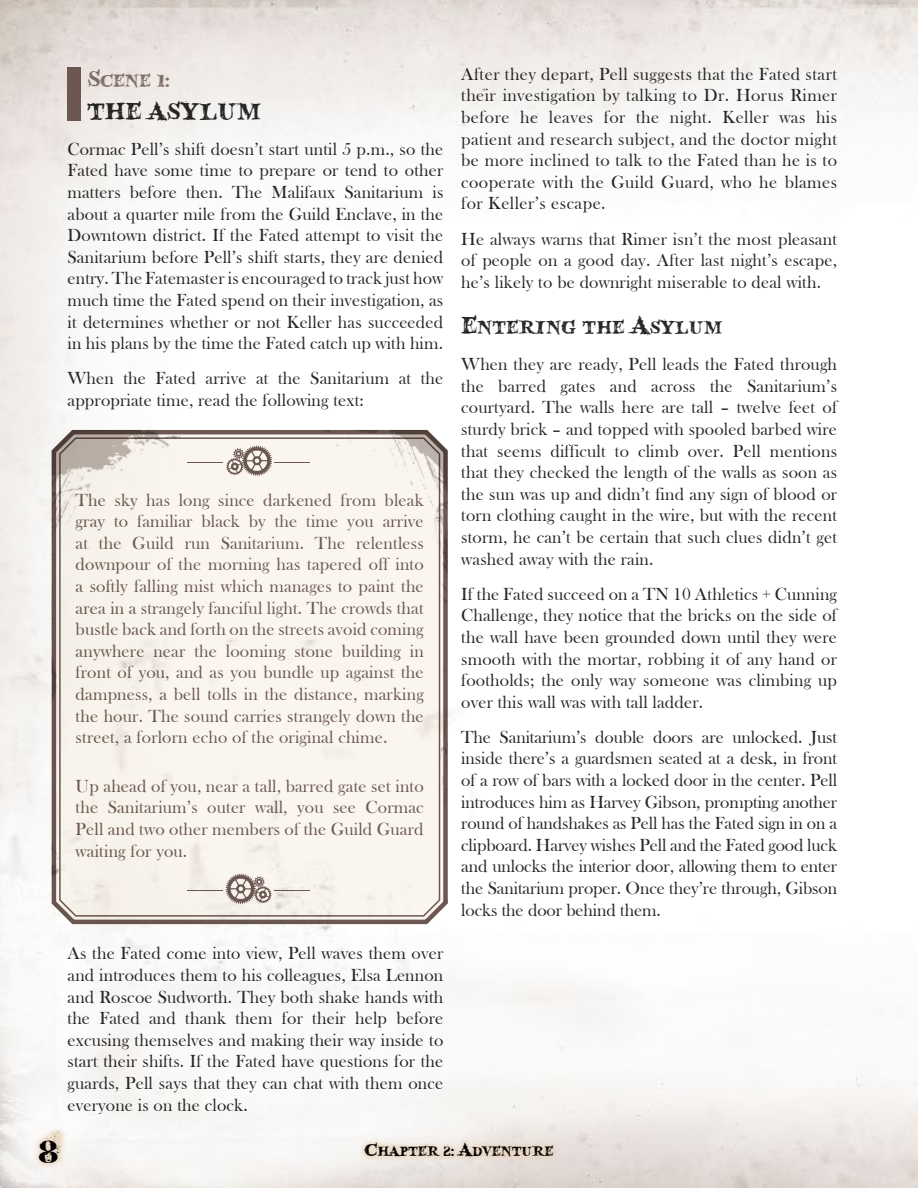
<style>
.page{position:relative;width:918px;height:1188px;background:#fff}
.page>*{position:absolute;margin:0;border:0;box-sizing:border-box;transform-origin:0 0}
.t1{font:36px "i Nked God";color:#000}
.t2{font:27px "Blood Crow";color:#000}
.t3{font:25.5px "Blood Crow";color:#6c5851}
.t4{font:19.5px "Blood Crow";color:#000}
.t5{font:18px/21.6px "Bask Old Face";letter-spacing:.01em;color:#000;text-align:justify}
.t6{font:18px/21.6px "Bask Old Face";letter-spacing:.01em;color:#6c5851;text-align:justify}
</style>
<div class="page">
<img style="left:0;top:0;width:918px;height:1188px">
<div style="left:33px;top:1126px;width:35px;height:43px;background:#ebd5bc;opacity:.78"></div>
<div style="left:359px;top:1137px;width:200px;height:26px;background:#ebd5bc;opacity:.78"></div>
<svg style="left:48px;top:426px;width:404px;height:502px"></svg>
<div style="left:59px;top:437px;width:381px;height:480px;border:2px solid #6c5851;border-radius:16px"></div>
<div style="left:68px;top:68px;width:13px;height:54px;background:#6c5851"></div>
<h3 class="t3" style="left:88px;top:62px;width:83px">Scene 1:</h3>
<h2 class="t2" style="left:88px;top:94px;width:174px">THE ASYLUM</h2>
<p class="t5" style="left:68px;top:138px;width:377px">Cormac Pell’s shift doesn’t start until 5 p.m., so the Fated have some time to prepare or tend to other matters before then. The Malifaux Sanitarium is about a quarter mile from the Guild Enclave, in the Downtown district. If the Fated attempt to visit the Sanitarium before Pell’s shift starts, they are denied entry. The Fatemaster is encouraged to track just how much time the Fated spend on their investigation, as it determines whether or not Keller has succeeded in his plans by the time the Fated catch up with him.</p>
<p class="t5" style="left:68px;top:368px;width:377px">When the Fated arrive at the Sanitarium at the appropriate time, read the following text:</p>
<p class="t6" style="left:76px;top:489px;width:350px">The sky has long since darkened from bleak gray to familiar black by the time you arrive at the Guild run Sanitarium. The relentless downpour of the morning has tapered off into a softly falling mist which manages to paint the area in a strangely fanciful light. The crowds that bustle back and forth on the streets avoid coming anywhere near the looming stone building in front of you, and as you bundle up against the dampness, a bell tolls in the distance, marking the hour. The sound carries strangely down the street, a forlorn echo of the original chime.</p>
<p class="t6" style="left:76px;top:776px;width:350px">Up ahead of you, near a tall, barred gate set into the Sanitarium’s outer wall, you see Cormac Pell and two other members of the Guild Guard waiting for you.</p>
<p class="t5" style="left:68px;top:943px;width:377px">As the Fated come into view, Pell waves them over and introduces them to his colleagues, Elsa Lennon and Roscoe Sudworth. They both shake hands with the Fated and thank them for their help before excusing themselves and making their way inside to start their shifts. If the Fated have questions for the guards, Pell says that they can chat with them once everyone is on the clock.</p>
<p class="t5" style="left:461px;top:64px;width:377px">After they depart, Pell suggests that the Fated start their investigation by talking to Dr. Horus Rimer before he leaves for the night. Keller was his patient and research subject, and the doctor might be more inclined to talk to the Fated than he is to cooperate with the Guild Guard, who he blames for Keller’s escape.</p>
<p class="t5" style="left:461px;top:228px;width:377px">He always warns that Rimer isn’t the most pleasant of people on a good day. After last night’s escape, he’s likely to be downright miserable to deal with.</p>
<h2 class="t2" style="left:461px;top:308px;width:262px">Entering the Asylum</h2>
<p class="t5" style="left:461px;top:354px;width:377px">When they are ready, Pell leads the Fated through the barred gates and across the Sanitarium’s courtyard. The walls here are tall – twelve feet of sturdy brick – and topped with spooled barbed wire that seems difficult to climb over. Pell mentions that they checked the length of the walls as soon as the sun was up and didn’t find any sign of blood or torn clothing caught in the wire, but with the recent storm, he can’t be certain that such clues didn’t get washed away with the rain.</p>
<p class="t5" style="left:461px;top:583px;width:377px">If the Fated succeed on a TN 10 Athletics + Cunning Challenge, they notice that the bricks on the side of the wall have been grounded down until they were smooth with the mortar, robbing it of any hand or footholds; the only way someone was climbing up over this wall was with tall ladder.</p>
<p class="t5" style="left:461px;top:727px;width:377px">The Sanitarium’s double doors are unlocked. Just inside there’s a guardsmen seated at a desk, in front of a row of bars with a locked door in the center. Pell introduces him as Harvey Gibson, prompting another round of handshakes as Pell has the Fated sign in on a clipboard. Harvey wishes Pell and the Fated good luck and unlocks the interior door, allowing them to enter the Sanitarium proper. Once they’re through, Gibson locks the door behind them.</p>
<h1 class="t1" style="left:39px;top:1129px;width:20px">8</h1>
<p class="t4" style="left:365px;top:1137px;width:190px">Chapter 2: Adventure</p>
</div>
